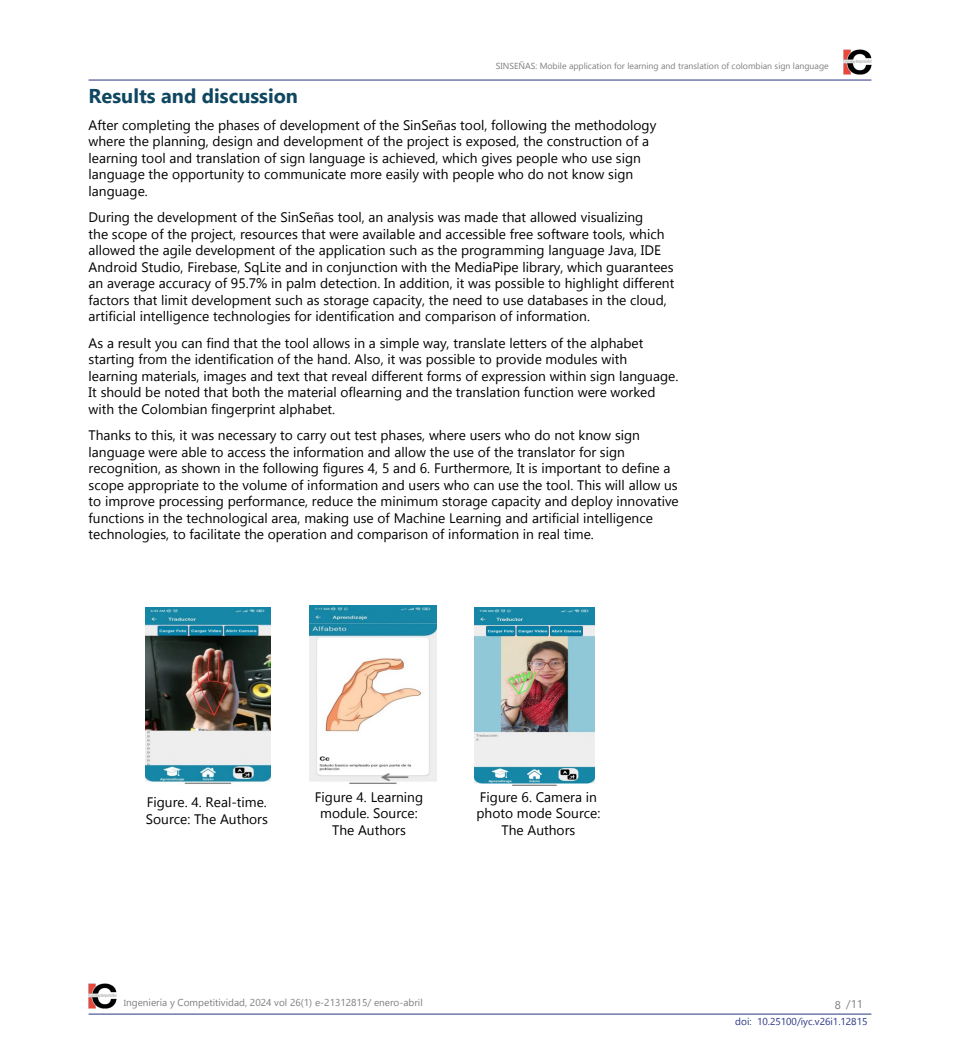
<style>
.page{position:relative;width:960px;height:1061px;background:#fff}
.page>*{position:absolute;margin:0;border:0;box-sizing:border-box;transform-origin:0 0}
.t1{font:700 20px "Gadugi";color:#0f4761}
.t2{font:13.75px/16.5px "Gadugi";color:#000}
.t3{font:11.25px "Gadugi";color:#7e7e7d}
.t4{font:10px "Gadugi";color:#7e7e7d}
.t5{font:10px "Gadugi";color:#283583}
.t6{font:8.75px "Gadugi";color:#7e7e7d}
.s1{font-size:8.75px}
</style>
<div class="page">
<hr style="left:89px;top:1014px;width:782px;height:1px;background:#283583">
<img style="left:89px;top:983px;width:28px;height:26px">
<hr style="left:89px;top:80px;width:782px;height:1px;background:#283583">
<img style="left:843px;top:49px;width:28px;height:26px">
<img style="left:145px;top:608px;width:125px;height:176px">
<img style="left:309px;top:605px;width:127px;height:179px">
<img style="left:475px;top:608px;width:120px;height:178px">
<p class="t6" style="left:496px;top:60px;width:334px">SINSEÑAS: Mobile application for learning and translation of colombian sign language</p>
<h1 class="t1" style="left:89px;top:84px;width:211px">Results and discussion</h1>
<p class="t2" style="left:89px;top:116px;width:569px">After completing the phases of development of the SinSeñas tool, following the methodology where the planning, design and development of the project is exposed, the construction of a learning tool and translation of sign language is achieved, which gives people who use sign language the opportunity to communicate more easily with people who do not know sign language.</p>
<p class="t2" style="left:89px;top:209px;width:587px">During the development of the SinSeñas tool, an analysis was made that allowed visualizing<br>the scope of the project, resources that were available and accessible free software tools, which allowed the agile development of the application such as the programming language Java, IDE Android Studio, Firebase, SqLite and in conjunction with the MediaPipe library, which guarantees an average accuracy of 95.7% in palm detection. In addition, it was possible to highlight different factors that limit development such as storage capacity, the need to use databases in the cloud, artificial intelligence technologies for identification and comparison of information.</p>
<p class="t2" style="left:89px;top:334px;width:591px">As a result you can find that the tool allows in a simple way, translate letters of the alphabet starting from the identification of the hand. Also, it was possible to provide modules with learning materials, images and text that reveal different forms of expression within sign language.<br>It should be noted that both the material oflearning and the translation function were worked with the Colombian fingerprint alphabet.</p>
<p class="t2" style="left:89px;top:427px;width:592px">Thanks to this, it was necessary to carry out test phases, where users who do not know sign language were able to access the information and allow the use of the translator for sign recognition, as shown in the following figures 4, 5 and 6. Furthermore, It is important to define a scope appropriate to the volume of information and users who can use the tool. This will allow us to improve processing performance, reduce the minimum storage capacity and deploy innovative functions in the technological area, making use of Machine Learning and artificial intelligence technologies, to facilitate the operation and comparison of information in real time.</p>
<p class="t2" style="left:146px;top:794px;width:123px">Figure. 4. Real-time.<br>Source: The Authors</p>
<p class="t2" style="left:315px;top:789px;width:110px;text-align:center">Figure 4. Learning module. Source:<br>The Authors</p>
<p class="t2" style="left:476px;top:789px;width:125px;text-align:center">Figure 6. Camera in photo mode Source:<br>The Authors</p>
<p class="t4" style="left:124px;top:996px;width:300px"><span class="s1">I</span>ngeniería y Competitividad, 2024 vol 26(1) e-21312815/ enero-abril</p>
<p class="t3" style="left:835px;top:998px;width:30px">8 /11</p>
<p class="t5" style="left:735px;top:1016px;width:134px">doi: 10.25100/iyc.v26i1.12815</p>
</div>
